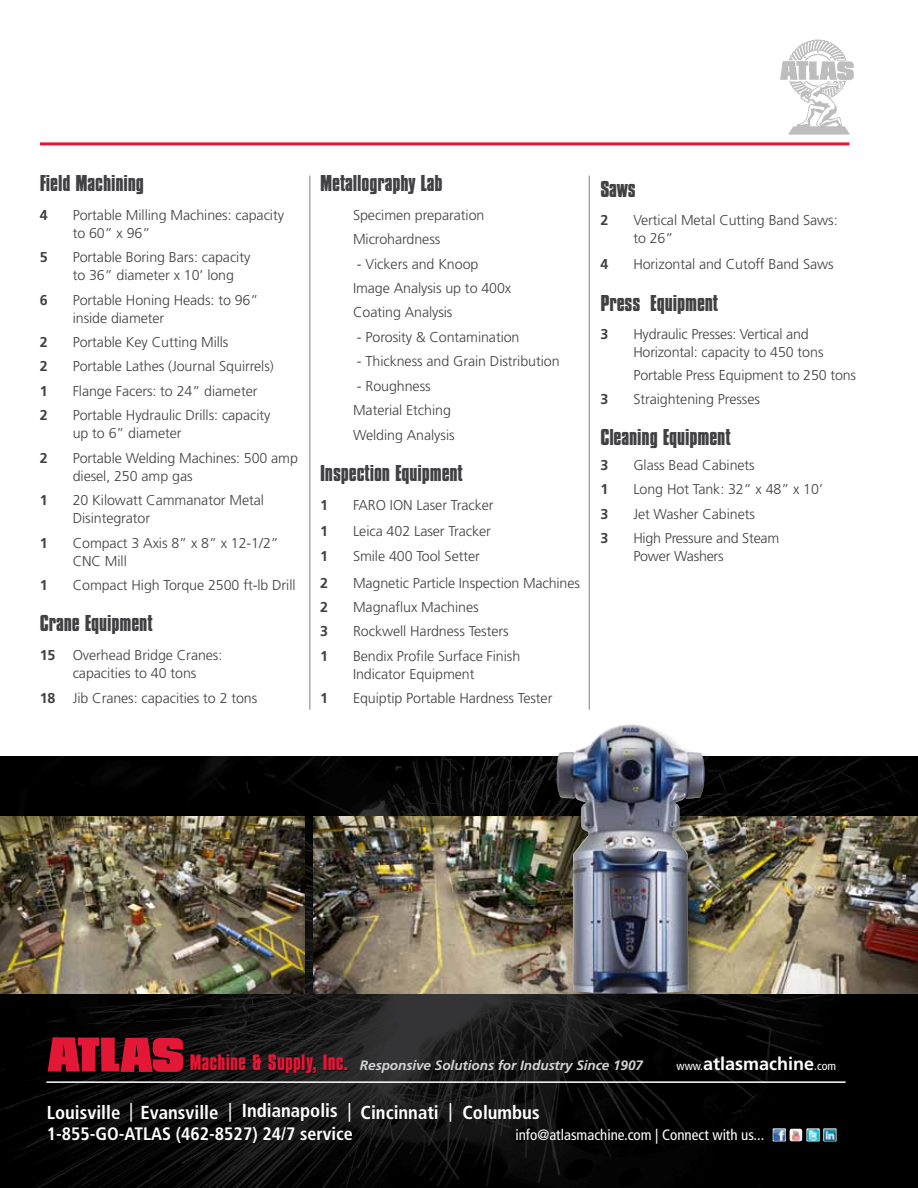
<style>
.page{position:relative;width:918px;height:1188px;background:#fff}
.page>*{position:absolute;margin:0;border:0;box-sizing:border-box;transform-origin:0 0}
.t1{font:24px "Compacta Bold Plain";letter-spacing:-.005em;color:#414042}
.t2{font:700 condensed 18.75px "Frutiger";color:#fff}
.t3{font:700 condensed 18px "Frutiger";color:#fff}
.t4{font:700 18px "Frutiger";color:#fff}
.t5{font:condensed 15px "Frutiger";color:#fff}
.t6{font:300 14.25px/18px "Frutiger";letter-spacing:-.005em;color:#414042}
.t7{font:700 14.25px "Frutiger";color:#414042}
.t8{font:italic 700 13.65px "Frutiger";letter-spacing:-.005em;color:#d1d3d4}
.s1{font-weight:700}
.s2{font-family:"Compacta ICG";font-style:normal;font-size:21px;color:#000}
.s3{font-weight:400;font-stretch:condensed;font-size:12px}
.s4{font-weight:400}
</style>
<div class="page">
<img style="left:0;top:756px;width:918px;height:432px">
<hr style="left:589px;top:176px;width:1px;height:534px;background:#808080">
<hr style="left:310px;top:176px;width:1px;height:534px;background:#808080">
<hr style="left:40px;top:142px;width:809px;height:3px;background:#e31837">
<svg style="left:48px;top:1037px;width:136px;height:37px;background:#a71229"></svg>
<svg style="left:773px;top:1128px;width:13px;height:13px"></svg>
<svg style="left:823px;top:1128px;width:14px;height:13px"></svg>
<svg style="left:806px;top:1128px;width:14px;height:13px"></svg>
<svg style="left:773px;top:1129px;width:63px;height:12px"></svg>
<img style="left:780px;top:39px;width:74px;height:96px">
<img style="left:0;top:816px;width:305px;height:177px">
<img style="left:313px;top:816px;width:242px;height:177px">
<img style="left:720px;top:816px;width:198px;height:177px">
<hr style="left:46px;top:1081px;width:800px;height:2px;background:#fff">
<div style="left:555px;top:724px;width:165px;height:285px;background:#000;opacity:.35"></div>
<img style="left:556px;top:724px;width:149px;height:270px">
<h1 class="t1" style="left:40px;top:168px;width:106px">Field Machining</h1>
<p class="t7" style="left:40px;top:206px;width:9px">4</p>
<p class="t6" style="left:73px;top:206px;width:213px">Portable Milling Machines: capacity to 60” x 96”</p>
<p class="t7" style="left:40px;top:249px;width:9px">5</p>
<p class="t6" style="left:73px;top:248px;width:179px">Portable Boring Bars: capacity to 36” diameter x 10’ long</p>
<p class="t7" style="left:40px;top:291px;width:9px">6</p>
<p class="t6" style="left:73px;top:291px;width:187px">Portable Honing Heads: to 96” inside diameter</p>
<p class="t7" style="left:40px;top:334px;width:9px">2</p>
<p class="t6" style="left:73px;top:333px;width:157px">Portable Key Cutting Mills</p>
<p class="t7" style="left:40px;top:358px;width:9px">2</p>
<p class="t6" style="left:73px;top:358px;width:203px">Portable Lathes (Journal Squirrels)</p>
<p class="t7" style="left:40px;top:383px;width:9px">1</p>
<p class="t6" style="left:73px;top:382px;width:186px">Flange Facers: to 24” diameter</p>
<p class="t7" style="left:40px;top:407px;width:9px">2</p>
<p class="t6" style="left:73px;top:407px;width:199px">Portable Hydraulic Drills: capacity up to 6” diameter</p>
<p class="t7" style="left:40px;top:450px;width:9px">2</p>
<p class="t6" style="left:73px;top:449px;width:227px">Portable Welding Machines: 500 amp diesel, 250 amp gas</p>
<p class="t7" style="left:40px;top:492px;width:9px">1</p>
<p class="t6" style="left:73px;top:492px;width:193px">20 Kilowatt Cammanator Metal<br>Disintegrator</p>
<p class="t7" style="left:40px;top:535px;width:9px">1</p>
<p class="t6" style="left:73px;top:534px;width:208px">Compact 3 Axis 8” x 8” x 12-1/2”<br>CNC Mill</p>
<p class="t7" style="left:40px;top:577px;width:9px">1</p>
<p class="t6" style="left:73px;top:577px;width:224px">Compact High Torque 2500 ft-lb Drill</p>
<h1 class="t1" style="left:40px;top:609px;width:114px">Crane Equipment</h1>
<p class="t6" style="left:40px;top:647px;width:184px;text-align:center"><span class="s1">15</span> Overhead Bridge Cranes: capacities to 40 tons</p>
<p class="t6" style="left:40px;top:689px;width:219px"><span class="s1">18</span> Jib Cranes: capacities to 2 tons</p>
<h1 class="t1" style="left:320px;top:168px;width:124px">Metallography Lab</h1>
<p class="t6" style="left:353px;top:203px;width:133px;line-height:24.5px">Specimen preparation<br>Microhardness</p>
<p class="t6" style="left:353px;top:252px;width:160px;line-height:24.5px">- Vickers and Knoop<br>Image Analysis up to 400x<br>Coating Analysis</p>
<p class="t6" style="left:357px;top:328px;width:164px">- Porosity &amp; Contamination</p>
<p class="t6" style="left:357px;top:353px;width:204px">- Thickness and Grain Distribution</p>
<p class="t6" style="left:353px;top:374px;width:103px;line-height:24.5px">- Roughness<br>Material Etching<br>Welding Analysis</p>
<h1 class="t1" style="left:320px;top:459px;width:144px">Inspection Equipment</h1>
<p class="t7" style="left:320px;top:496px;width:9px">1</p>
<p class="t6" style="left:353px;top:496px;width:142px">FARO ION Laser Tracker</p>
<p class="t7" style="left:320px;top:523px;width:9px">1</p>
<p class="t6" style="left:353px;top:523px;width:140px">Leica 402 Laser Tracker</p>
<p class="t7" style="left:320px;top:548px;width:9px">1</p>
<p class="t6" style="left:353px;top:547px;width:128px">Smile 400 Tool Setter</p>
<p class="t7" style="left:320px;top:574px;width:9px">2</p>
<p class="t6" style="left:353px;top:574px;width:228px">Magnetic Particle Inspection Machines</p>
<p class="t7" style="left:320px;top:599px;width:9px">2</p>
<p class="t6" style="left:353px;top:598px;width:127px">Magnaflux Machines</p>
<p class="t7" style="left:320px;top:623px;width:9px">3</p>
<p class="t6" style="left:353px;top:623px;width:157px">Rockwell Hardness Testers</p>
<p class="t7" style="left:320px;top:648px;width:9px">1</p>
<p class="t6" style="left:353px;top:647px;width:169px">Bendix Profile Surface Finish<br>Indicator Equipment</p>
<p class="t7" style="left:320px;top:690px;width:9px">1</p>
<p class="t6" style="left:353px;top:690px;width:201px">Equiptip Portable Hardness Tester</p>
<h1 class="t1" style="left:600px;top:174px;width:37px">Saws</h1>
<p class="t7" style="left:600px;top:212px;width:9px">2</p>
<p class="t6" style="left:633px;top:212px;width:206px">Vertical Metal Cutting Band Saws: to 26”</p>
<p class="t7" style="left:600px;top:256px;width:9px">4</p>
<p class="t6" style="left:633px;top:256px;width:202px">Horizontal and Cutoff Band Saws</p>
<h1 class="t1" style="left:600px;top:288px;width:119px">Press Equipment</h1>
<p class="t7" style="left:600px;top:326px;width:9px">3</p>
<p class="t6" style="left:633px;top:326px;width:192px">Hydraulic Presses: Vertical and<br>Horizontal: capacity to 450 tons</p>
<p class="t6" style="left:633px;top:366px;width:224px">Portable Press Equipment to 250 tons</p>
<p class="t7" style="left:600px;top:391px;width:9px">3</p>
<p class="t6" style="left:633px;top:390px;width:128px">Straightening Presses</p>
<h1 class="t1" style="left:600px;top:423px;width:132px">Cleaning Equipment</h1>
<p class="t7" style="left:600px;top:456px;width:9px">3</p>
<p class="t6" style="left:633px;top:456px;width:123px">Glass Bead Cabinets</p>
<p class="t7" style="left:600px;top:481px;width:9px">1</p>
<p class="t6" style="left:633px;top:481px;width:191px">Long Hot Tank: 32” x 48” x 10’</p>
<p class="t7" style="left:600px;top:505px;width:9px">3</p>
<p class="t6" style="left:633px;top:505px;width:123px">Jet Washer Cabinets</p>
<p class="t7" style="left:600px;top:530px;width:9px">3</p>
<p class="t6" style="left:633px;top:529px;width:148px">High Pressure and Steam<br>Power Washers</p>
<p class="t8" style="left:190px;top:1058px;width:455px"><span class="s2">Machine &amp; Supply, Inc.</span> Responsive Solutions for Industry Since 1907</p>
<p class="t4" style="left:677px;top:1054px;width:161px"><span class="s3">www.</span>atlasmachine<span class="s3">.com</span></p>
<h2 class="t2" style="left:47px;top:1101px;width:494px">Louisville <span class="s4">|</span> Evansville <span class="s4">|</span> Indianapolis <span class="s4">|</span> Cincinnati <span class="s4">|</span> Columbus</h2>
<p class="t3" style="left:47px;top:1123px;width:308px">1-855-GO-ATLAS (462-8527) 24/7 service</p>
<p class="t5" style="left:515px;top:1126px;width:250px">info@atlasmachine.com | Connect with us...</p>
</div>
